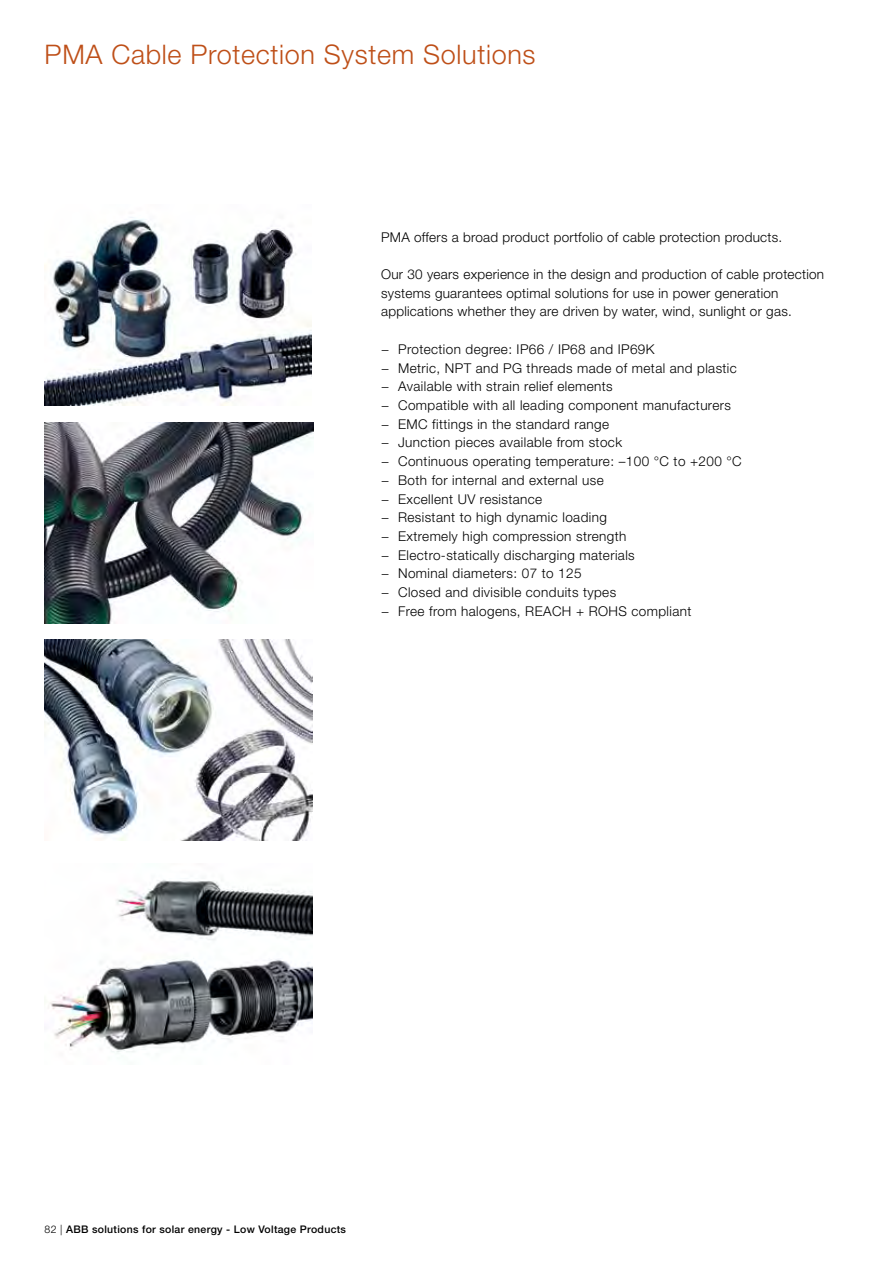
<style>
.page{position:relative;width:893px;height:1263px;background:#fff}
.page>*{position:absolute;margin:0;border:0;box-sizing:border-box;transform-origin:0 0}
.t1{font:300 27px "Helvetica Neue LT Std";letter-spacing:.025em;color:#be4f18}
.t2{font:300 13.5px/18.8px "Helvetica Neue LT Std";letter-spacing:.03em;color:#000}
.t3{font:500 10.5px "Helvetica Neue LT Std";letter-spacing:.03em;color:#000}
.s1{font-weight:300}
</style>
<div class="page">
<img style="left:45px;top:217px;width:267px;height:188px">
<img style="left:45px;top:422px;width:269px;height:202px">
<img style="left:45px;top:639px;width:268px;height:202px">
<img style="left:48px;top:879px;width:265px;height:174px">
<h1 class="t1" style="left:45px;top:38px;width:492px">PMA Cable Protection System Solutions</h1>
<p class="t2" style="left:381px;top:227px;width:403px">PMA offers a broad product portfolio of cable protection products.</p>
<p class="t2" style="left:381px;top:264px;width:445px">Our 30 years experience in the design and production of cable protection systems guarantees optimal solutions for use in power generation applications whether they are driven by water, wind, sunlight or gas.</p>
<p class="t2" style="left:381px;top:339px;width:362px">− Protection degree: IP66 / IP68 and IP69K<br>− Metric, NPT and PG threads made of metal and plastic − Available with strain relief elements<br>− Compatible with all leading component manufacturers − EMC fittings in the standard range<br>− Junction pieces available from stock<br>− Continuous operating temperature: –100 °C to +200 °C − Both for internal and external use<br>− Excellent UV resistance<br>− Resistant to high dynamic loading<br>− Extremely high compression strength<br>− Electro-statically discharging materials<br>− Nominal diameters: 07 to 125<br>− Closed and divisible conduits types<br>− Free from halogens, REACH + ROHS compliant</p>
<p class="t3" style="left:45px;top:1223px;width:303px"><span class="s1">82 |</span> ABB solutions for solar energy - Low Voltage Products</p>
</div>
